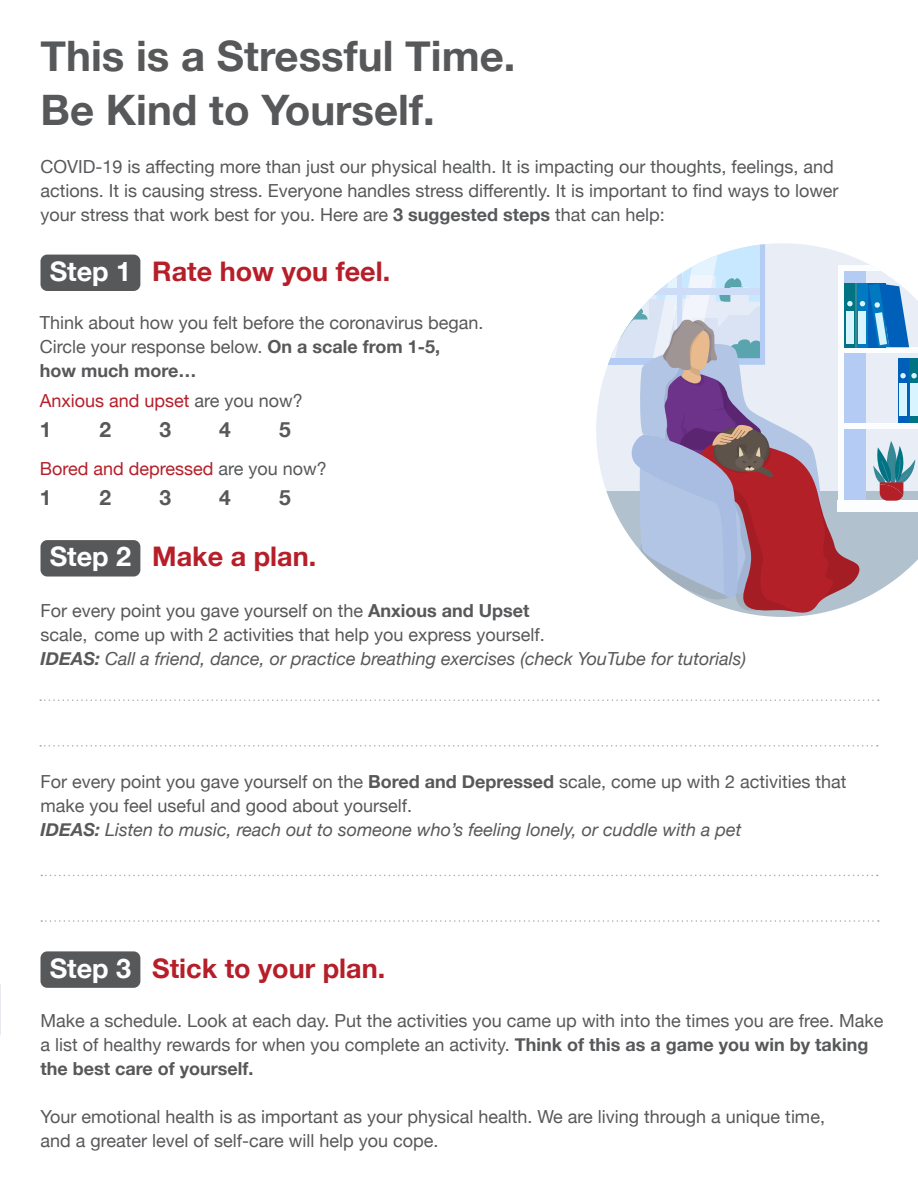
<style>
.page{position:relative;width:918px;height:1188px;background:#fff}
.page>*{position:absolute;margin:0;border:0;box-sizing:border-box;transform-origin:0 0}
.t1{font:700 42px "Helvetica Neue";color:#57585a}
.t2{font:700 27px "Helvetica Neue";color:#b61f29}
.t3{font:700 27px "Helvetica Neue";color:#fff}
.t4{font:700 21px "Helvetica Neue";color:#57585a}
.t5{font:18px/24px "Helvetica Neue";color:#57585a}
.t6{font:italic 18px "Helvetica Neue";color:#57585a}
.t7{font:18px "Helvetica Neue";color:#b61f29}
.s1{font-weight:700}
.s2{color:#57585a}
</style>
<div class="page">
<hr style="left:0;top:725px;width:1px;height:177px;background:#d3d3e3">
<hr style="left:0;top:902px;width:1px;height:157px;background:#ecf3fb">
<svg style="left:0;top:962px;width:1px;height:43px"></svg>
<svg style="left:0;top:823px;width:1px;height:132px"></svg>
<svg style="left:0;top:725px;width:1px;height:70px"></svg>
<div style="left:40px;top:255px;width:100px;height:36px;background:#57585a;border-radius:7px"></div>
<div style="left:40px;top:540px;width:100px;height:37px;background:#57585a;border-radius:7px"></div>
<div style="left:40px;top:951px;width:100px;height:37px;background:#57585a;border-radius:7px"></div>
<svg style="left:40px;top:699px;width:839px;height:2px"></svg>
<svg style="left:41px;top:875px;width:837px;height:1px"></svg>
<svg style="left:40px;top:745px;width:838px;height:2px"></svg>
<svg style="left:41px;top:920px;width:838px;height:2px"></svg>
<svg style="left:751px;top:491px;width:167px;height:126px"></svg>
<div style="left:841px;top:265px;width:77px;height:6px;background:#fbfdfe"></div>
<div style="left:839px;top:347px;width:79px;height:6px;background:#fbfdfe"></div>
<div style="left:839px;top:423px;width:79px;height:6px;background:#fbfdfe"></div>
<div style="left:837px;top:500px;width:81px;height:12px;background:#fbfdfe"></div>
<div style="left:909px;top:358px;width:9px;height:65px;background:#007482"></div>
<div style="left:910px;top:384px;width:8px;height:32px;background:#d7f4ff"></div>
<svg style="left:596px;top:243px;width:321px;height:371px"></svg>
<p class="t1" style="left:40px;top:23px;width:477px">This is a Stressful Time.</p>
<p class="t1" style="left:40px;top:77px;width:396px">Be Kind to Yourself.</p>
<p class="t5" style="left:40px;top:156px;width:800px">COVID-19 is affecting more than just our physical health. It is impacting our thoughts, feelings, and actions. It is causing stress. Everyone handles stress differently. It is important to find ways to lower your stress that work best for you. Here are <span class="s1">3 suggested steps</span> that can help:</p>
<p class="t3" style="left:50px;top:250px;width:83px">Step 1</p>
<p class="t2" style="left:152px;top:250px;width:239px">Rate how you feel.</p>
<p class="t5" style="left:40px;top:312px;width:445px">Think about how you felt before the coronavirus began.<br>Circle your response below. <span class="s1">On a scale from 1-5,<br>how much more…</span></p>
<p class="t7" style="left:40px;top:388px;width:265px">Anxious and upset <span class="s2">are you now?</span></p>
<p class="t4" style="left:40px;top:413px;width:13px">1</p>
<p class="t4" style="left:100px;top:413px;width:13px">2</p>
<p class="t4" style="left:159px;top:413px;width:13px">3</p>
<p class="t4" style="left:219px;top:413px;width:13px">4</p>
<p class="t4" style="left:279px;top:413px;width:13px">5</p>
<p class="t7" style="left:40px;top:456px;width:289px">Bored and depressed <span class="s2">are you now?</span></p>
<p class="t4" style="left:40px;top:481px;width:13px">1</p>
<p class="t4" style="left:100px;top:481px;width:13px">2</p>
<p class="t4" style="left:159px;top:481px;width:13px">3</p>
<p class="t4" style="left:219px;top:481px;width:13px">4</p>
<p class="t4" style="left:279px;top:481px;width:13px">5</p>
<p class="t3" style="left:50px;top:536px;width:83px">Step 2</p>
<p class="t2" style="left:152px;top:536px;width:165px">Make a plan.</p>
<p class="t5" style="left:40px;top:600px;width:491px">For every point you gave yourself on the <span class="s1">Anxious and Upset</span></p>
<p class="t5" style="left:40px;top:624px;width:506px">scale, come up with 2 activities that help you express yourself.</p>
<p class="t6" style="left:40px;top:646px;width:707px"><span class="s1">IDEAS:</span> Call a friend, dance, or practice breathing exercises (check YouTube for tutorials)</p>
<p class="t5" style="left:40px;top:771px;width:808px">For every point you gave yourself on the <span class="s1">Bored and Depressed</span> scale, come up with 2 activities that make you feel useful and good about yourself.</p>
<p class="t6" style="left:40px;top:817px;width:703px"><span class="s1">IDEAS:</span> Listen to music, reach out to someone who’s feeling lonely, or cuddle with a pet</p>
<p class="t3" style="left:50px;top:947px;width:83px">Step 3</p>
<p class="t2" style="left:152px;top:947px;width:235px">Stick to your plan.</p>
<p class="t5" style="left:40px;top:1010px;width:844px">Make a schedule. Look at each day. Put the activities you came up with into the times you are free. Make a list of healthy rewards for when you complete an activity. <span class="s1">Think of this as a game you win by taking the best care of yourself.</span></p>
<p class="t5" style="left:40px;top:1106px;width:786px">Your emotional health is as important as your physical health. We are living through a unique time, and a greater level of self-care will help you cope.</p>
</div>
